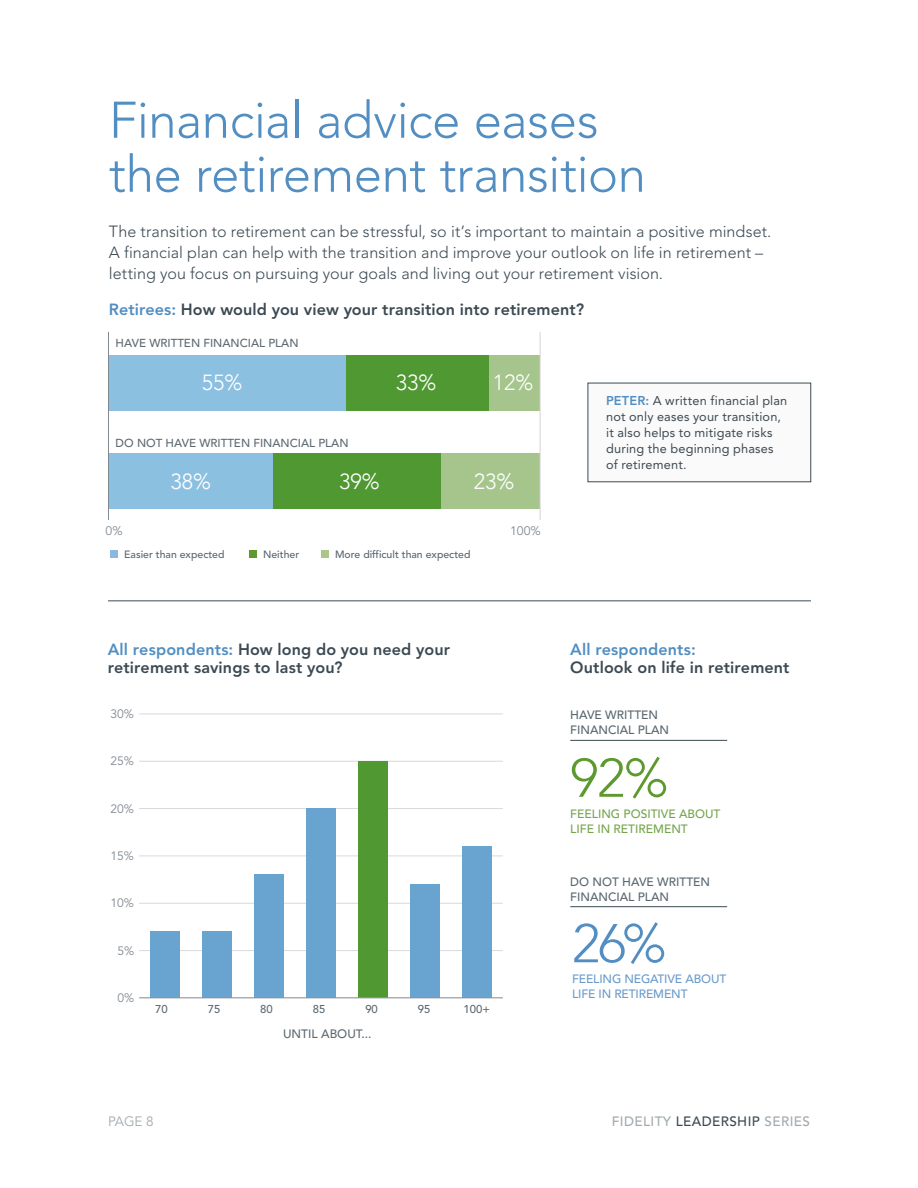
<style>
.page{position:relative;width:918px;height:1188px;background:#fff}
.page>*{position:absolute;margin:0;border:0;box-sizing:border-box;transform-origin:0 0}
.t1{font:300 54px "Avenir";color:#5e992f}
.t2{font:300 54px "Avenir";color:#528ec2}
.t3{font:300 51px/54px "Avenir";letter-spacing:-.01em;color:#528ec2}
.t4{font:300 21.9px "Avenir";color:#fff}
.t5{font:300 16.2px/21px "Avenir";letter-spacing:.005em;color:#3c4a53}
.t6{font:800 16.2px/18px "Avenir";letter-spacing:.005em;color:#3c4a53}
.t7{font:800 16.2px "Avenir";letter-spacing:.01em;color:#528ec2}
.t8{font:500 13.5px "Avenir";letter-spacing:.03em;color:#a3aaaf}
.t9{font:13.5px "Avenir";color:#a3aaaf}
.t10{font:12.75px/16.2px "Avenir";letter-spacing:.015em;color:#3c4a53}
.t11{font:12.3px "Avenir";color:#818a92}
.t12{font:12.15px "Avenir";color:#818a92}
.t13{font:500 12.15px "Avenir";color:#5d6971}
.t14{font:500 12px/15px "Avenir";color:#58666f}
.t15{font:500 12px/15px "Avenir";color:#75a44d}
.t16{font:500 12px/15px "Avenir";letter-spacing:-.01em;color:#6b9bca}
.t17{font:500 11.55px "Avenir";color:#5d6971}
.t18{font:500 11.4px "Avenir";color:#5d6971}
.t19{font:500 10.5px "Avenir";color:#58666f}
.s1{color:#528ec2}
.s2{font-weight:800;color:#528ec2}
.s3{color:#3c4a53}
</style>
<div class="page">
<hr style="left:108px;top:601px;width:703px;height:1px;background:#3c4a53">
<hr style="left:139px;top:950px;width:364px;height:1px;background:#d9d8dc">
<hr style="left:139px;top:903px;width:364px;height:1px;background:#d9d8dc">
<hr style="left:139px;top:856px;width:364px;height:1px;background:#d9d8dc">
<hr style="left:139px;top:808px;width:364px;height:1px;background:#d9d8dc">
<hr style="left:139px;top:761px;width:364px;height:1px;background:#d9d8dc">
<hr style="left:139px;top:714px;width:364px;height:1px;background:#d9d8dc">
<div style="left:150px;top:932px;width:30px;height:66px;background:#69a3cf"></div>
<div style="left:202px;top:932px;width:30px;height:66px;background:#69a3cf"></div>
<div style="left:254px;top:875px;width:30px;height:123px;background:#69a3cf"></div>
<div style="left:306px;top:809px;width:30px;height:189px;background:#69a3cf"></div>
<div style="left:358px;top:761px;width:30px;height:237px;background:#509832"></div>
<div style="left:410px;top:884px;width:30px;height:114px;background:#69a3cf"></div>
<div style="left:462px;top:846px;width:30px;height:152px;background:#69a3cf"></div>
<hr style="left:139px;top:998px;width:364px;height:1px;background:#a0a2ab">
<div style="left:488px;top:355px;width:52px;height:55px;background:#a5c58c"></div>
<div style="left:441px;top:454px;width:99px;height:55px;background:#a5c58c"></div>
<div style="left:346px;top:355px;width:142px;height:55px;background:#509832"></div>
<div style="left:273px;top:454px;width:168px;height:55px;background:#509832"></div>
<div style="left:108px;top:355px;width:238px;height:55px;background:#8bc0e1"></div>
<div style="left:108px;top:454px;width:165px;height:55px;background:#8bc0e1"></div>
<hr style="left:108px;top:332px;width:1px;height:188px;background:#818a92">
<hr style="left:540px;top:332px;width:1px;height:188px;background:#d3d2d6">
<hr style="left:570px;top:740px;width:157px;height:1px;background:#3c4a53">
<hr style="left:570px;top:906px;width:157px;height:1px;background:#3c4a53">
<div style="left:110px;top:550px;width:8px;height:8px;background:#8db8dd"></div>
<div style="left:249px;top:550px;width:7px;height:8px;background:#5e992f"></div>
<div style="left:321px;top:550px;width:7px;height:8px;background:#aac68a"></div>
<div style="left:588px;top:383px;width:223px;height:99px;background:#fbfafa"></div>
<div style="left:588px;top:383px;width:223px;height:99px;border:1px solid #3c4a53"></div>
<h2 class="t3" style="left:109px;top:93px;width:539px">Financial advice eases the retirement transition</h2>
<p class="t5" style="left:109px;top:221px;width:664px">The transition to retirement can be stressful, so it’s important to maintain a positive mindset.<br>A financial plan can help with the transition and improve your outlook on life in retirement – letting you focus on pursuing your goals and living out your retirement vision.</p>
<p class="t6" style="left:109px;top:300px;width:477px"><span class="s1">Retirees:</span> How would you view your transition into retirement?</p>
<p class="t17" style="left:116px;top:337px;width:184px">HAVE WRITTEN FINANCIAL PLAN</p>
<h3 class="t4" style="left:202px;top:369px;width:42px">55%</h3>
<h3 class="t4" style="left:396px;top:369px;width:42px">33%</h3>
<h3 class="t4" style="left:493px;top:369px;width:42px">12%</h3>
<p class="t17" style="left:116px;top:436px;width:234px">DO NOT HAVE WRITTEN FINANCIAL PLAN</p>
<h3 class="t4" style="left:171px;top:469px;width:42px">38%</h3>
<h3 class="t4" style="left:339px;top:469px;width:42px">39%</h3>
<h3 class="t4" style="left:474px;top:469px;width:42px">23%</h3>
<p class="t11" style="left:106px;top:524px;width:19px">0%</p>
<p class="t11" style="left:510px;top:524px;width:32px">100%</p>
<p class="t19" style="left:124px;top:548px;width:102px">Easier than expected</p>
<p class="t19" style="left:263px;top:548px;width:38px">Neither</p>
<p class="t19" style="left:335px;top:548px;width:137px">More difficult than expected</p>
<p class="t10" style="left:606px;top:392px;width:183px"><span class="s2">PETER:</span> A written financial plan not only eases your transition, it also helps to mitigate risks during the beginning phases of retirement.</p>
<p class="t6" style="left:108px;top:640px;width:344px"><span class="s1">All respondents:</span> How long do you need your retirement savings to last you?</p>
<p class="t12" style="left:111px;top:707px;width:25px">30%</p>
<p class="t12" style="left:111px;top:754px;width:25px">25%</p>
<p class="t12" style="left:111px;top:802px;width:25px">20%</p>
<p class="t12" style="left:111px;top:849px;width:25px">15%</p>
<p class="t12" style="left:111px;top:896px;width:25px">10%</p>
<p class="t12" style="left:117px;top:944px;width:18px">5%</p>
<p class="t12" style="left:117px;top:991px;width:18px">0%</p>
<p class="t18" style="left:155px;top:1002px;width:14px">70</p>
<p class="t18" style="left:208px;top:1002px;width:14px">75</p>
<p class="t18" style="left:260px;top:1002px;width:14px">80</p>
<p class="t18" style="left:313px;top:1002px;width:14px">85</p>
<p class="t18" style="left:365px;top:1002px;width:14px">90</p>
<p class="t18" style="left:418px;top:1002px;width:14px">95</p>
<p class="t18" style="left:463px;top:1002px;width:28px">100+</p>
<p class="t13" style="left:283px;top:1026px;width:90px">UNTIL ABOUT...</p>
<p class="t7" style="left:570px;top:640px;width:127px">All respondents:</p>
<p class="t6" style="left:570px;top:658px;width:221px">Outlook on life in retirement</p>
<p class="t14" style="left:570px;top:708px;width:100px">HAVE WRITTEN<br>FINANCIAL PLAN</p>
<h1 class="t1" style="left:570px;top:746px;width:99px">92%</h1>
<p class="t15" style="left:570px;top:806px;width:152px">FEELING POSITIVE ABOUT<br>LIFE IN RETIREMENT</p>
<p class="t14" style="left:570px;top:874px;width:141px">DO NOT HAVE WRITTEN<br>FINANCIAL PLAN</p>
<h1 class="t2" style="left:572px;top:912px;width:96px">26%</h1>
<p class="t16" style="left:572px;top:972px;width:156px">FEELING NEGATIVE ABOUT<br>LIFE IN RETIREMENT</p>
<p class="t9" style="left:108px;top:1114px;width:47px">PAGE 8</p>
<p class="t8" style="left:612px;top:1114px;width:200px">FIDELITY <span class="s3">LEADERSHIP</span> SERIES</p>
</div>
